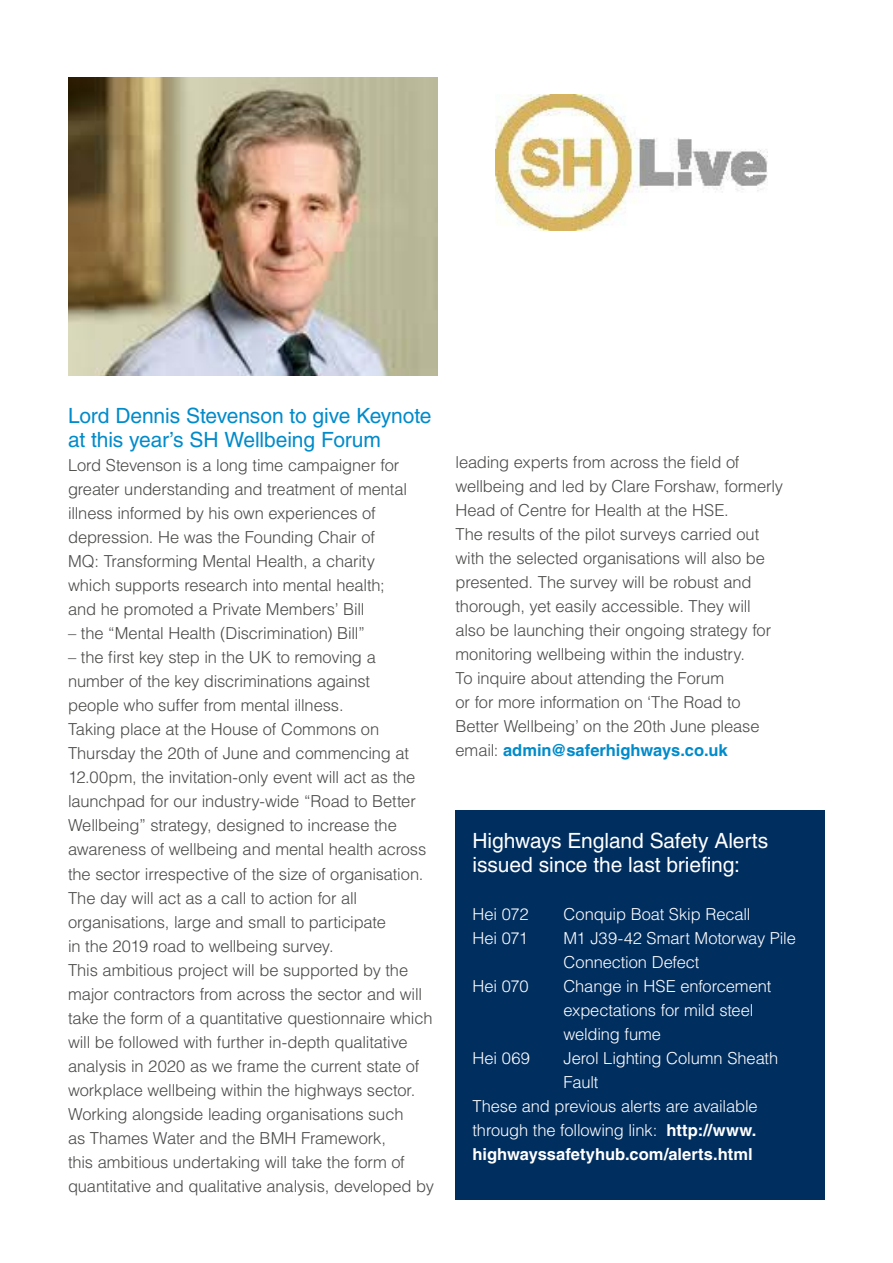
<style>
.page{position:relative;width:893px;height:1263px;background:#fff}
.page>*{position:absolute;margin:0;border:0;box-sizing:border-box;transform-origin:0 0}
.t1{font:21px/24px "Helvetica LT Std";letter-spacing:-.005em;color:#008bcb}
.t2{font:21px/24px "Helvetica LT Std";letter-spacing:-.005em;color:#fff}
.t3{font:300 16.5px/24px "Helvetica LT Std";letter-spacing:-.01em;color:#4a4a49}
.t4{font:300 16.5px/24px "Helvetica LT Std";letter-spacing:-.01em;color:#fff}
.t5{font:700 16.5px "Helvetica LT Std";color:#fff}
.s1{font-weight:700;color:#008bcb}
.s2{font-weight:700}
</style>
<div class="page">
<img style="left:68px;top:78px;width:370px;height:298px">
<img style="left:495px;top:95px;width:273px;height:136px">
<div style="left:455px;top:810px;width:370px;height:390px;background:#002e5f"></div>
<p class="t1" style="left:68px;top:404px;width:365px">Lord Dennis Stevenson to give Keynote at this year’s SH Wellbeing Forum</p>
<p class="t3" style="left:68px;top:453px;width:340px">Lord Stevenson is a long time campaigner for greater understanding and treatment of mental illness informed by his own experiences of depression. He was the Founding Chair of MQ: Transforming Mental Health, a charity which supports research into mental health; and he promoted a Private Members’ Bill</p>
<p class="t3" style="left:68px;top:621px;width:298px">– the “Mental Health (Discrimination) Bill”</p>
<p class="t3" style="left:68px;top:645px;width:367px">– the first key step in the UK to removing a number of the key discriminations against<br>people who suffer from mental illness.<br>Taking place at the House of Commons on Thursday the 20th of June and commencing at 12.00pm, the invitation-only event will act as the launchpad for our industry-wide “Road to Better Wellbeing” strategy, designed to increase the awareness of wellbeing and mental health across the sector irrespective of the size of organisation.<br>The day will act as a call to action for all organisations, large and small to participate<br>in the 2019 road to wellbeing survey.<br>This ambitious project will be supported by the major contractors from across the sector and will take the form of a quantitative questionnaire which will be followed with further in-depth qualitative analysis in 2020 as we frame the current state of workplace wellbeing within the highways sector.<br>Working alongside leading organisations such<br>as Thames Water and the BMH Framework,<br>this ambitious undertaking will take the form of quantitative and qualitative analysis, developed by</p>
<p class="t3" style="left:455px;top:450px;width:329px">leading experts from across the field of wellbeing and led by Clare Forshaw, formerly Head of Centre for Health at the HSE.<br>The results of the pilot surveys carried out with the selected organisations will also be presented. The survey will be robust and thorough, yet easily accessible. They will also be launching their ongoing strategy for monitoring wellbeing within the industry.<br>To inquire about attending the Forum<br>or for more information on ‘The Road to Better Wellbeing’ on the 20th June please email: <span class="s1">admin@saferhighways.co.uk</span></p>
<p class="t2" style="left:472px;top:828px;width:297px">Highways England Safety Alerts issued since the last briefing:</p>
<p class="t4" style="left:472px;top:902px;width:58px">Hei 072</p>
<p class="t4" style="left:563px;top:902px;width:189px">Conquip Boat Skip Recall</p>
<p class="t4" style="left:472px;top:926px;width:57px">Hei 071</p>
<p class="t4" style="left:563px;top:926px;width:234px">M1 J39-42 Smart Motorway Pile<br>Connection Defect</p>
<p class="t4" style="left:472px;top:974px;width:58px">Hei 070</p>
<p class="t4" style="left:563px;top:974px;width:209px">Change in HSE enforcement expectations for mild steel welding fume</p>
<p class="t4" style="left:472px;top:1046px;width:59px">Hei 069</p>
<p class="t4" style="left:563px;top:1046px;width:216px">Jerol Lighting Column Sheath</p>
<p class="t4" style="left:563px;top:1070px;width:36px">Fault</p>
<p class="t4" style="left:472px;top:1094px;width:287px">These and previous alerts are available</p>
<p class="t4" style="left:472px;top:1118px;width:285px">through the following link: <span class="s2">http://www.</span></p>
<p class="t5" style="left:472px;top:1144px;width:282px">highwayssafetyhub.com/alerts.html</p>
</div>
